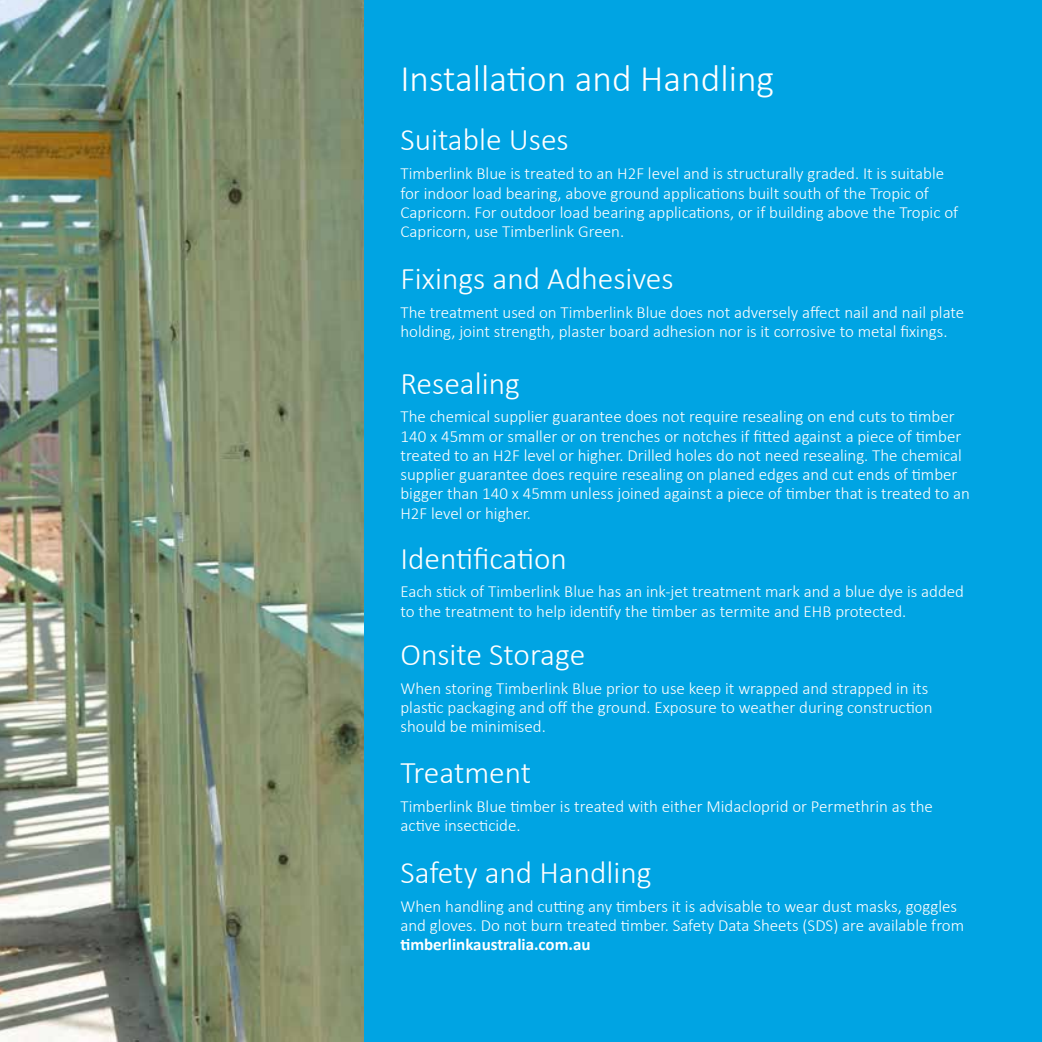
<style>
.page{position:relative;width:1042px;height:1042px;background:#fff}
.page>*{position:absolute;margin:0;border:0;box-sizing:border-box;transform-origin:0 0}
.t1{font:300 37.62px "Calibri";color:#fff}
.t2{font:300 31.5px "Calibri";color:#fff}
.t3{font:300 16.97px/19.2px "Calibri";color:#fff}
.t4{font:700 16.97px "Calibri";color:#fff}
</style>
<div class="page">
<img style="left:0;top:0;width:364px;height:1042px">
<div style="left:364px;top:0;width:678px;height:1042px;background:#00a4e3"></div>
<h1 class="t1" style="left:400px;top:55px;width:375px">Installation and Handling</h1>
<h2 class="t2" style="left:400px;top:120px;width:170px">Suitable Uses</h2>
<p class="t3" style="left:400px;top:164px;width:559px">Timberlink Blue is treated to an H2F level and is structurally graded. It is suitable for indoor load bearing, above ground applications built south of the Tropic of Capricorn. For outdoor load bearing applications, or if building above the Tropic of Capricorn, use Timberlink Green.</p>
<h2 class="t2" style="left:400px;top:259px;width:275px">Fixings and Adhesives</h2>
<p class="t3" style="left:400px;top:302px;width:565px">The treatment used on Timberlink Blue does not adversely affect nail and nail plate holding, joint strength, plaster board adhesion nor is it corrosive to metal fixings.</p>
<h2 class="t2" style="left:400px;top:364px;width:121px">Resealing</h2>
<p class="t3" style="left:400px;top:407px;width:571px">The chemical supplier guarantee does not require resealing on end cuts to timber 140 x 45mm or smaller or on trenches or notches if fitted against a piece of timber treated to an H2F level or higher. Drilled holes do not need resealing. The chemical supplier guarantee does require resealing on planed edges and cut ends of timber bigger than 140 x 45mm unless joined against a piece of timber that is treated to an H2F level or higher.</p>
<h2 class="t2" style="left:400px;top:539px;width:168px">Identification</h2>
<p class="t3" style="left:400px;top:582px;width:565px">Each stick of Timberlink Blue has an ink-jet treatment mark and a blue dye is added to the treatment to help identify the timber as termite and EHB protected.</p>
<h2 class="t2" style="left:400px;top:635px;width:186px">Onsite Storage</h2>
<p class="t3" style="left:400px;top:678px;width:534px">When storing Timberlink Blue prior to use keep it wrapped and strapped in its plastic packaging and off the ground. Exposure to weather during construction should be minimised.</p>
<h2 class="t2" style="left:400px;top:753px;width:132px">Treatment</h2>
<p class="t3" style="left:400px;top:796px;width:534px">Timberlink Blue timber is treated with either Midacloprid or Permethrin as the active insecticide.</p>
<h2 class="t2" style="left:400px;top:853px;width:253px">Safety and Handling</h2>
<p class="t3" style="left:400px;top:896px;width:565px">When handling and cutting any timbers it is advisable to wear dust masks, goggles and gloves. Do not burn treated timber. Safety Data Sheets (SDS) are available from</p>
<p class="t4" style="left:400px;top:934px;width:192px">timberlinkaustralia.com.au</p>
</div>
